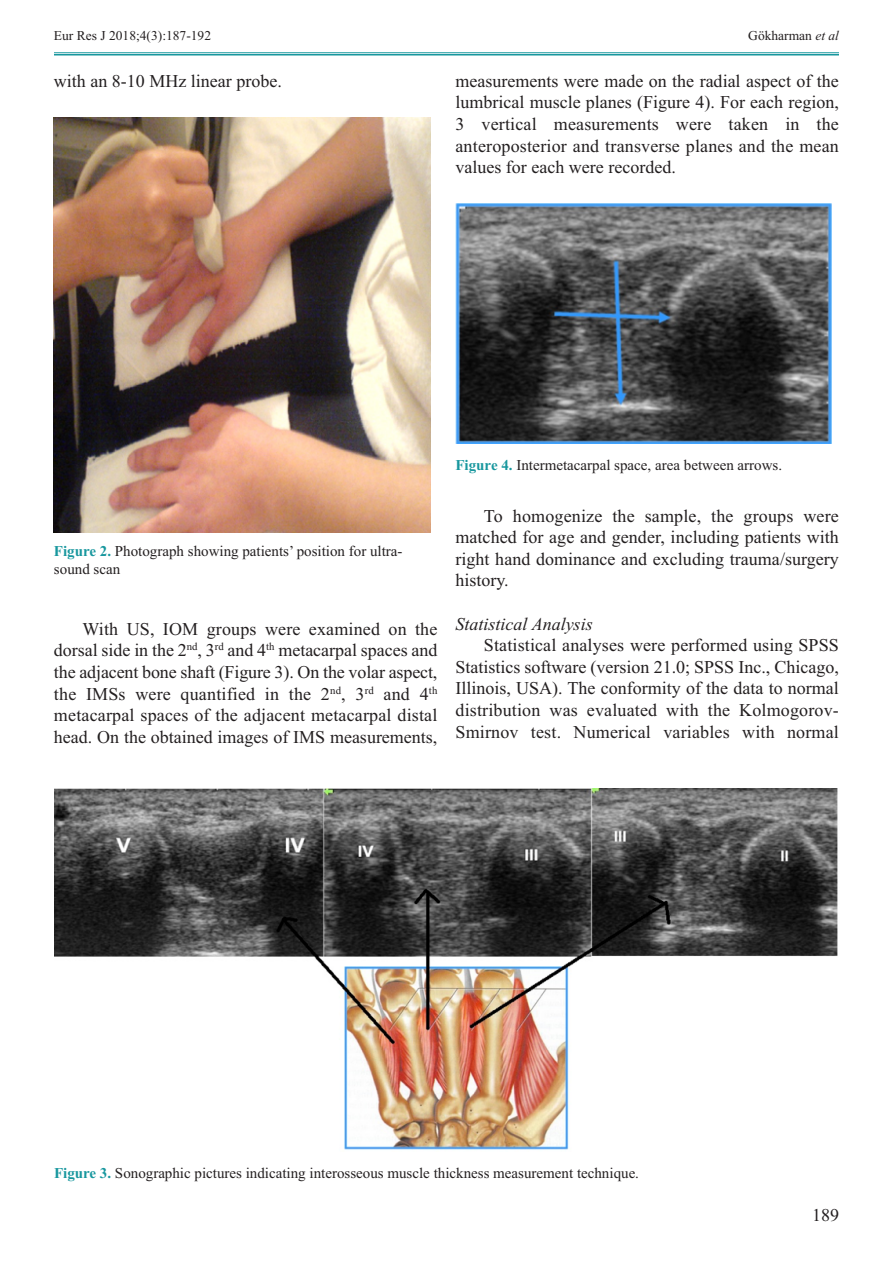
<style>
.page{position:relative;width:893px;height:1263px;background:#fff}
.page>*{position:absolute;margin:0;border:0;box-sizing:border-box;transform-origin:0 0}
.t1{font:18px/21.6px "Times New Roman";color:#231f20;text-align:justify}
.t2{font:italic 18px "Times New Roman";color:#231f20}
.t3{font:15px/18px "Times New Roman";color:#231f20}
.t4{font:13.5px "Times New Roman";color:#231f20}
.s1{font-style:italic}
.s2{font-weight:700;color:#18979e}
</style>
<div class="page">
<img style="left:54px;top:117px;width:376px;height:416px">
<img style="left:455px;top:204px;width:377px;height:240px">
<hr style="left:54px;top:52px;width:785px;height:1px;background:#18979e">
<hr style="left:54px;top:54px;width:785px;height:2px;background:#18979e">
<img style="left:54px;top:788px;width:784px;height:362px">
<p class="t4" style="left:54px;top:27px;width:159px">Eur Res J 2018;4(3):187-192</p>
<p class="t4" style="left:748px;top:27px;width:92px">Gökharman <span class="s1">et al</span></p>
<p class="t1" style="left:54px;top:70px;width:229px">with an 8-10 MHz linear probe.</p>
<p class="t1" style="left:455px;top:70px;width:385px">measurements were made on the radial aspect of the lumbrical muscle planes (Figure 4). For each region, 3 vertical measurements were taken in the anteroposterior and transverse planes and the mean values for each were recorded.</p>
<p class="t3" style="left:54px;top:542px;width:350px"><span class="s2">Figure 2.</span> Photograph showing patients’ position for ultra&shy;sound scan</p>
<p class="t1" style="left:54px;top:618px;width:385px;text-indent:29px">With US, IOM groups were examined on the dorsal side in the 2<sup>nd</sup>, 3<sup>rd</sup> and 4<sup>th</sup> metacarpal spaces and the adjacent bone shaft (Figure 3). On the volar aspect, the IMSs were quantified in the 2<sup>nd</sup>, 3<sup>rd</sup> and 4<sup>th </sup>metacarpal spaces of the adjacent metacarpal distal head. On the obtained images of IMS measurements,</p>
<p class="t3" style="left:455px;top:456px;width:328px"><span class="s2">Figure 4.</span> Intermetacarpal space, area between arrows.</p>
<p class="t1" style="left:455px;top:505px;width:385px;text-indent:29px">To homogenize the sample, the groups were matched for age and gender, including patients with right hand dominance and excluding trauma/surgery history.</p>
<p class="t2" style="left:455px;top:613px;width:139px">Statistical Analysis</p>
<p class="t1" style="left:455px;top:634px;width:385px;text-indent:28px">Statistical analyses were performed using SPSS Statistics software (version 21.0; SPSS Inc., Chicago, Illinois, USA). The conformity of the data to normal distribution was evaluated with the Kolmogorov-Smirnov test. Numerical variables with normal</p>
<p class="t3" style="left:54px;top:1163px;width:586px"><span class="s2">Figure 3.</span> Sonographic pictures indicating interosseous muscle thickness measurement technique.</p>
<p class="t1" style="left:812px;top:1204px;width:28px">189</p>
</div>
